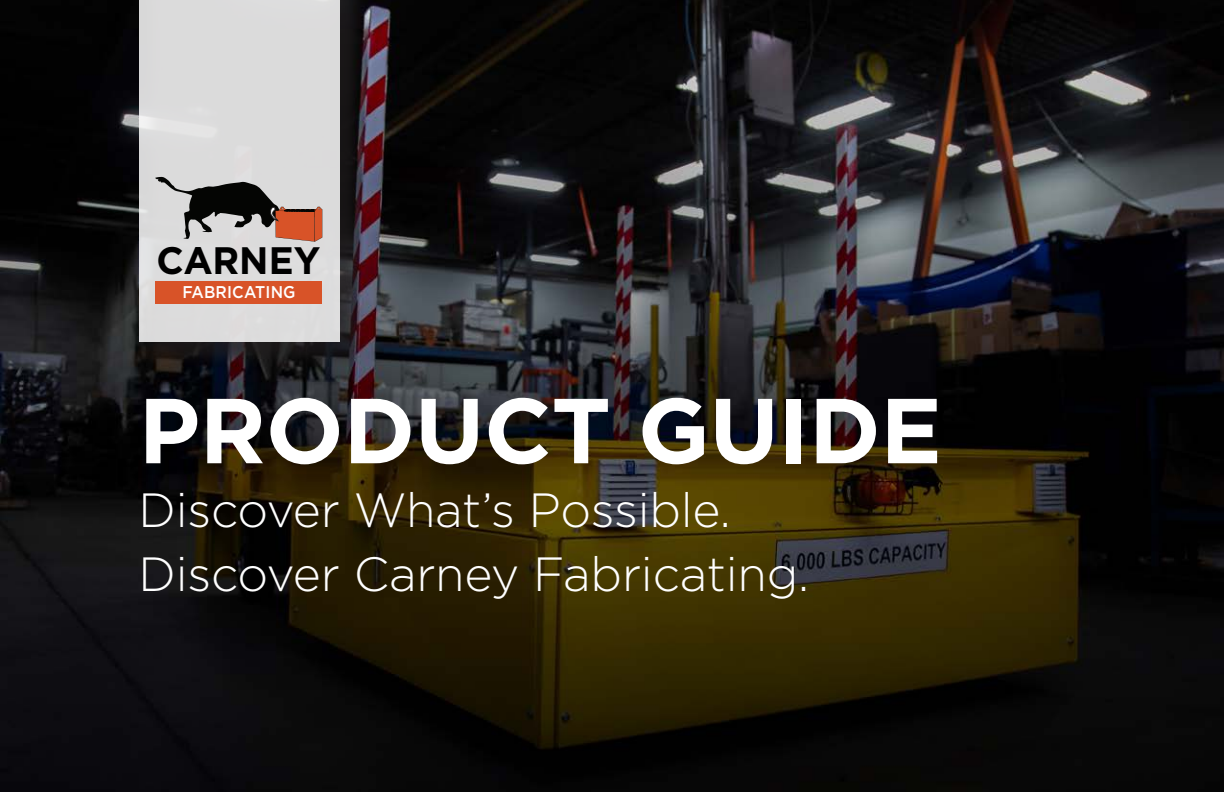
<style>
.page{position:relative;width:1224px;height:792px;background:#fff}
.page>*{position:absolute;margin:0;border:0;box-sizing:border-box;transform-origin:0 0}
.t1{font:700 92px "Gotham";letter-spacing:-.005em;color:#fff}
.t2{font:300 48px "Gotham";letter-spacing:-.005em;color:#fff}
.t3{font:700 38.2px "Gotham";color:#000}
.t4{font:500 17px "Gotham";letter-spacing:.01em;color:#fff;scale:.92 1}
</style>
<div class="page">
<img style="left:0;top:0;width:1224px;height:792px">
<div style="left:142px;top:0;width:222px;height:367px;background:#231f20;opacity:.75"></div>
<div style="left:139px;top:0;width:200px;height:342px;background:#dbdbdb"></div>
<svg style="left:155px;top:176px;width:167px;height:66px"></svg>
<div style="left:155px;top:281px;width:167px;height:22px;background:#d85328"></div>
<p class="t3" style="left:156px;top:235px;width:166px">CARNEY</p>
<p class="t4" style="left:182px;top:281px;width:125px">FABRICATING</p>
<p class="t1" style="left:139px;top:370px;width:805px">PRODUCT GUIDE</p>
<p class="t2" style="left:139px;top:480px;width:594px">Discover What’s Possible.</p>
<p class="t2" style="left:139px;top:544px;width:672px">Discover Carney Fabricating.</p>
</div>
